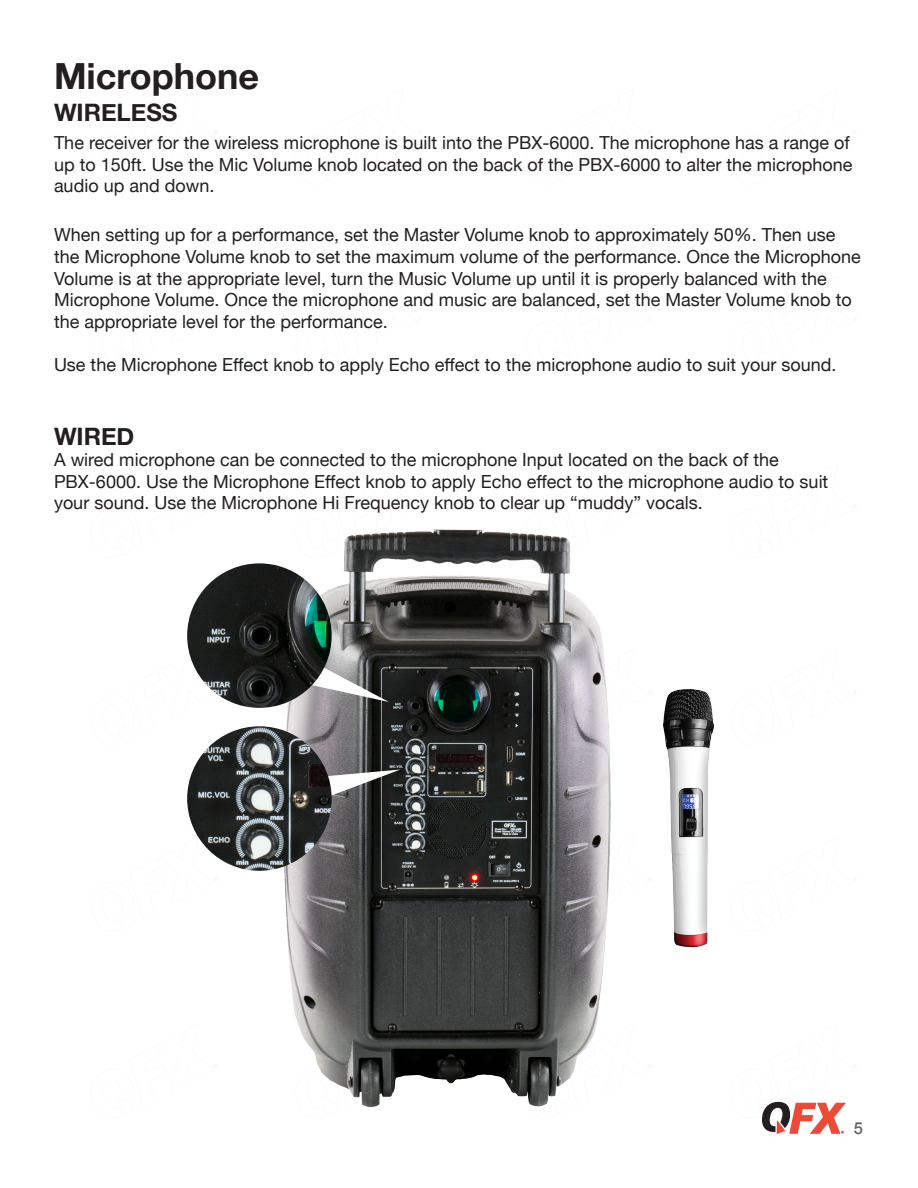
<style>
.page{position:relative;width:918px;height:1188px;background:#fff}
.page>*{position:absolute;margin:0;border:0;box-sizing:border-box;transform-origin:0 0}
.t1{font:700 36px "Helvetica Neue";color:#231f20}
.t2{font:700 24px "Helvetica Neue";color:#231f20}
.t3{font:18px/21.6px "Helvetica Neue";color:#231f20}
.t4{font:500 16.5px "Helvetica Neue";color:#646363}
</style>
<div class="page">
<img style="left:187px;top:529px;width:593px;height:578px">
<svg style="left:762px;top:1102px;width:84px;height:32px"></svg>
<img style="left:283px;top:530px;width:151px;height:373px">
<img style="left:663px;top:689px;width:51px;height:258px">
<svg style="left:326px;top:770px;width:74px;height:41px"></svg>
<svg style="left:290px;top:651px;width:99px;height:51px"></svg>
<img style="left:187px;top:726px;width:145px;height:145px;border-radius:72px">
<img style="left:187px;top:563px;width:145px;height:145px;border-radius:72px">
<p class="t1" style="left:54px;top:48px;width:207px">Microphone</p>
<p class="t2" style="left:54px;top:94px;width:125px">WIRELESS</p>
<p class="t3" style="left:54px;top:133px;width:800px">The receiver for the wireless microphone is built into the PBX-6000. The microphone has a range of up to 150ft. Use the Mic Volume knob located on the back of the PBX-6000 to alter the microphone audio up and down.</p>
<p class="t3" style="left:54px;top:225px;width:808px">When setting up for a performance, set the Master Volume knob to approximately 50%. Then use the Microphone Volume knob to set the maximum volume of the performance. Once the Microphone Volume is at the appropriate level, turn the Music Volume up until it is properly balanced with the Microphone Volume. Once the microphone and music are balanced, set the Master Volume knob to the appropriate level for the performance.</p>
<p class="t3" style="left:54px;top:355px;width:784px">Use the Microphone Effect knob to apply Echo effect to the microphone audio to suit your sound.</p>
<p class="t2" style="left:54px;top:417px;width:82px">WIRED</p>
<p class="t3" style="left:54px;top:450px;width:726px">A wired microphone can be connected to the microphone Input located on the back of the</p>
<p class="t3" style="left:54px;top:472px;width:776px">PBX-6000. Use the Microphone Effect knob to apply Echo effect to the microphone audio to suit your sound. Use the Microphone Hi Frequency knob to clear up “muddy” vocals.</p>
<p class="t4" style="left:854px;top:1115px;width:11px">5</p>
</div>
